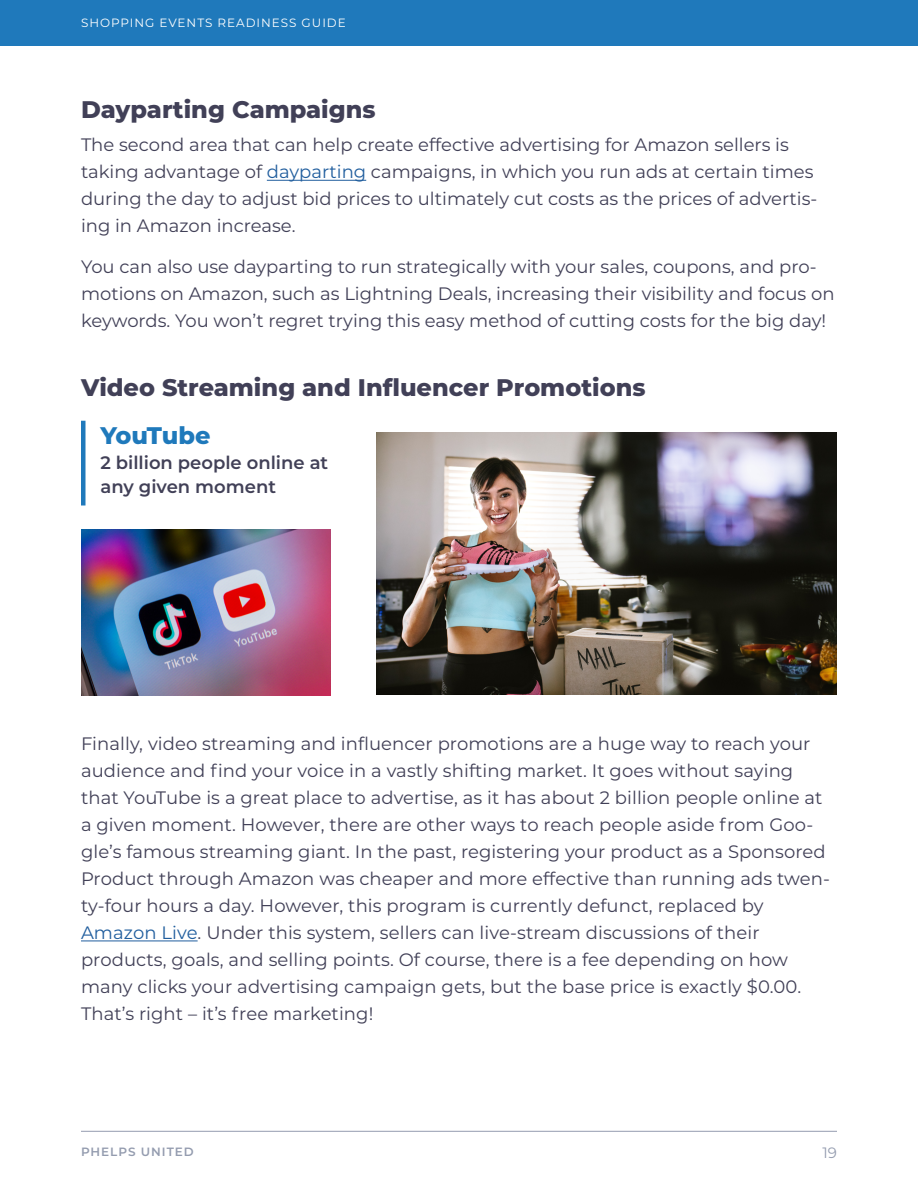
<style>
.page{position:relative;width:918px;height:1188px;background:#fff}
.page>*{position:absolute;margin:0;border:0;box-sizing:border-box;transform-origin:0 0}
.t1{font:800 24px "Montserrat";color:#414057}
.t2{font:800 24px "Montserrat";letter-spacing:-.005em;color:#1f79bb}
.t3{font:18px/27px "Montserrat";color:#414057}
.t4{font:600 18px/24px "Montserrat";color:#414057}
.t5{font:15px "Montserrat";color:#949caf}
.t6{font:12px "Montserrat";letter-spacing:.08em;color:#fff}
.t7{font:600 12px "Montserrat";letter-spacing:.08em;color:#949caf}
.s1{color:#215e9e}
</style>
<div class="page">
<hr style="left:81px;top:1131px;width:756px;height:1px;background:#949caf">
<div style="left:0;top:0;width:918px;height:45px;background:#1f79bb"></div>
<hr style="left:267px;top:180px;width:99px;height:1px;background:#215e9e">
<hr style="left:81px;top:940px;width:117px;height:1px;background:#215e9e">
<img style="left:377px;top:432px;width:460px;height:262px">
<img style="left:81px;top:529px;width:249px;height:166px">
<div style="left:81px;top:421px;width:5px;height:85px;background:#1f79bb"></div>
<p class="t6" style="left:81px;top:14px;width:266px">SHOPPING EVENTS READINESS GUIDE</p>
<h1 class="t1" style="left:81px;top:92px;width:296px">Dayparting Campaigns</h1>
<p class="t3" style="left:81px;top:131px;width:738px">The second area that can help create effective advertising for Amazon sellers is taking advantage of <span class="s1">dayparting</span> campaigns, in which you run ads at certain times during the day to adjust bid prices to ultimately cut costs as the prices of advertis&shy;ing in Amazon increase.</p>
<p class="t3" style="left:81px;top:252px;width:755px">You can also use dayparting to run strategically with your sales, coupons, and pro&shy;motions on Amazon, such as Lightning Deals, increasing their visibility and focus on keywords. You won’t regret trying this easy method of cutting costs for the big day!</p>
<h1 class="t1" style="left:81px;top:370px;width:566px">Video Streaming and Influencer Promotions</h1>
<h1 class="t2" style="left:100px;top:418px;width:112px">YouTube</h1>
<p class="t4" style="left:100px;top:450px;width:229px">2 billion people online at any given moment</p>
<p class="t3" style="left:81px;top:730px;width:751px">Finally, video streaming and influencer promotions are a huge way to reach your audience and find your voice in a vastly shifting market. It goes without saying that YouTube is a great place to advertise, as it has about 2 billion people online at a given moment. However, there are other ways to reach people aside from Goo&shy;gle’s famous streaming giant. In the past, registering your product as a Sponsored Product through Amazon was cheaper and more effective than running ads twen&shy;ty-four hours a day. However, this program is currently defunct, replaced by <span class="s1">Amazon Live</span>. Under this system, sellers can live-stream discussions of their products, goals, and selling points. Of course, there is a fee depending on how many clicks your advertising campaign gets, but the base price is exactly $0.00.<br>That’s right – it’s free marketing!</p>
<p class="t7" style="left:81px;top:1143px;width:114px">PHELPS UNITED</p>
<p class="t5" style="left:822px;top:1143px;width:16px">19</p>
</div>
